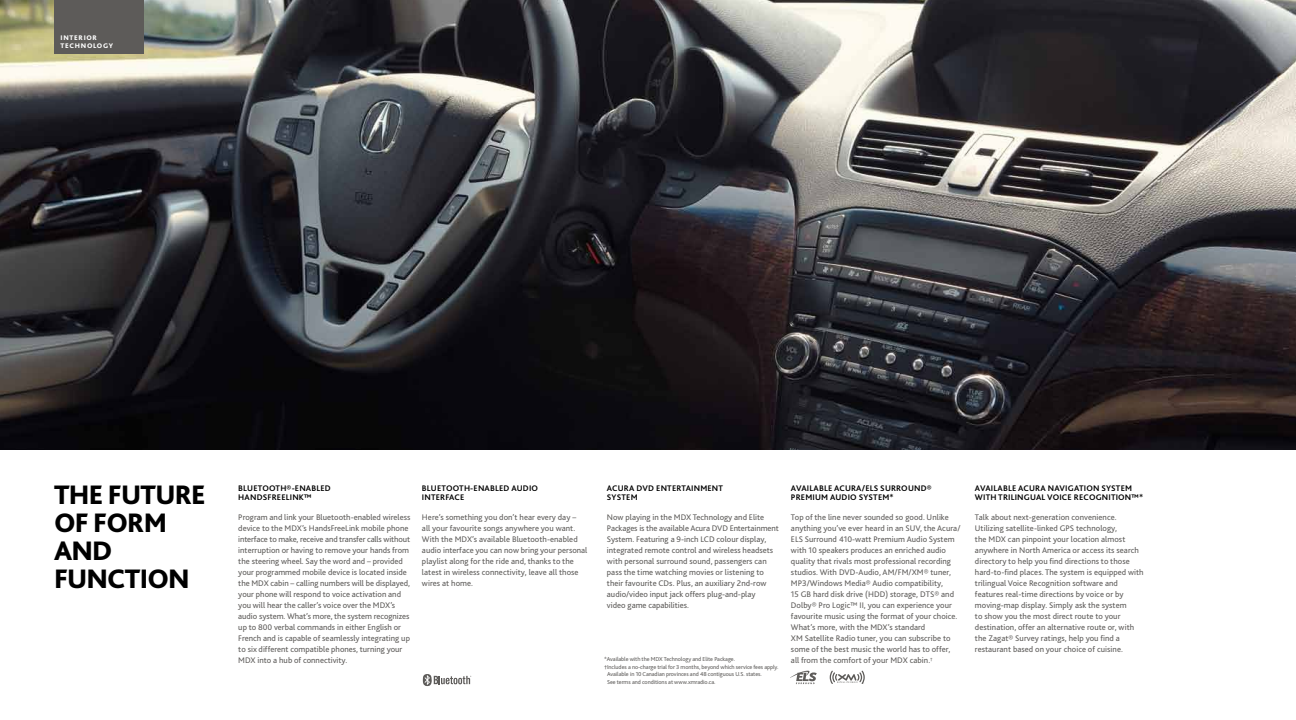
<style>
.page{position:relative;width:1296px;height:720px;background:#fff}
.page>*{position:absolute;margin:0;border:0;box-sizing:border-box;transform-origin:0 0}
.t1{font:800 28px/28px "Bliss 2";letter-spacing:-.03em;color:#000}
.t2{font:8.5px/11px "Bliss 2";letter-spacing:.005em;color:#5d5b59}
.t3{font:700 8.5px/9px "Bliss 2";letter-spacing:.02em;color:#000}
.t4{font:800 7px/8px "Bliss 2";letter-spacing:.1em;color:#fff}
.t5{font:6px "Bliss 2";letter-spacing:-.01em;color:#5d5b59}
</style>
<div class="page">
<img style="left:0;top:0;width:1296px;height:450px">
<div style="left:54px;top:0;width:90px;height:54px;background:#5d5b59"></div>
<svg style="left:830px;top:671px;width:35px;height:13px"></svg>
<svg style="left:791px;top:670px;width:26px;height:14px"></svg>
<svg style="left:423px;top:674px;width:48px;height:12px"></svg>
<p class="t4" style="left:61px;top:33px;width:54px">INTERIOR<br>TECHNOLOGY</p>
<h1 class="t1" style="left:54px;top:480px;width:153px">THE FUTURE<br>OF FORM<br>AND<br>FUNCTION</h1>
<p class="t3" style="left:238px;top:484px;width:94px">BLUETOOTH®-ENABLED<br>HANDSFREELINK™</p>
<p class="t2" style="left:238px;top:512px;width:174px">Program and link your Bluetooth-enabled wireless device to the MDX’s HandsFreeLink mobile phone interface to make, receive and transfer calls without interruption or having to remove your hands from the steering wheel. Say the word and – provided your programmed mobile device is located inside the MDX cabin – calling numbers will be displayed, your phone will respond to voice activation and you will hear the caller’s voice over the MDX’s audio system. What’s more, the system recognizes up to 800 verbal commands in either English or French and is capable of seamlessly integrating up to six different compatible phones, turning your MDX into a hub of connectivity.</p>
<p class="t3" style="left:422px;top:484px;width:118px">BLUETOOTH-ENABLED AUDIO<br>INTERFACE</p>
<p class="t2" style="left:422px;top:512px;width:167px">Here’s something you don’t hear every day –<br>all your favourite songs anywhere you want.<br>With the MDX’s available Bluetooth-enabled audio interface you can now bring your personal playlist along for the ride and, thanks to the latest in wireless connectivity, leave all those wires at home.</p>
<p class="t3" style="left:607px;top:484px;width:118px">ACURA DVD ENTERTAINMENT<br>SYSTEM</p>
<p class="t2" style="left:607px;top:512px;width:173px">Now playing in the MDX Technology and Elite Packages is the available Acura DVD Entertainment System. Featuring a 9-inch LCD colour display, integrated remote control and wireless headsets with personal surround sound, passengers can pass the time watching movies or listening to their favourite CDs. Plus, an auxiliary 2nd-row audio/video input jack offers plug-and-play<br>video game capabilities.</p>
<p class="t5" style="left:604px;top:656px;width:132px">*Available with the MDX Technology and Elite Package.</p>
<p class="t5" style="left:604px;top:663px;width:176px">†Includes a no-charge trial for 3 months, beyond which service fees apply.</p>
<p class="t5" style="left:607px;top:671px;width:156px">Available in 10 Canadian provinces and 48 contiguous U.S. states.</p>
<p class="t5" style="left:607px;top:678px;width:110px">See terms and conditions at www.xmradio.ca.</p>
<p class="t3" style="left:791px;top:484px;width:142px">AVAILABLE ACURA/ELS SURROUND®<br>PREMIUM AUDIO SYSTEM*</p>
<p class="t2" style="left:791px;top:512px;width:171px">Top of the line never sounded so good. Unlike anything you’ve ever heard in an SUV, the Acura/ ELS Surround 410-watt Premium Audio System with 10 speakers produces an enriched audio quality that rivals most professional recording studios. With DVD-Audio, AM/FM/XM® tuner, MP3/Windows Media® Audio compatibility,<br>15 GB hard disk drive (HDD) storage, DTS® and Dolby® Pro Logic™ II, you can experience your favourite music using the format of your choice.<br>What’s more, with the MDX’s standard<br>XM Satellite Radio tuner, you can subscribe to some of the best music the world has to offer, all from the comfort of your MDX cabin.<sup>†</sup></p>
<p class="t3" style="left:975px;top:484px;width:170px">AVAILABLE ACURA NAVIGATION SYSTEM<br>WITH TRILINGUAL VOICE RECOGNITION™*</p>
<p class="t2" style="left:975px;top:512px;width:170px">Talk about next-generation convenience.<br>Utilizing satellite-linked GPS technology,<br>the MDX can pinpoint your location almost anywhere in North America or access its search directory to help you find directions to those hard-to-find places. The system is equipped with trilingual Voice Recognition software and features real-time directions by voice or by moving-map display. Simply ask the system<br>to show you the most direct route to your destination, offer an alternative route or, with the Zagat® Survey ratings, help you find a restaurant based on your choice of cuisine.</p>
</div>
